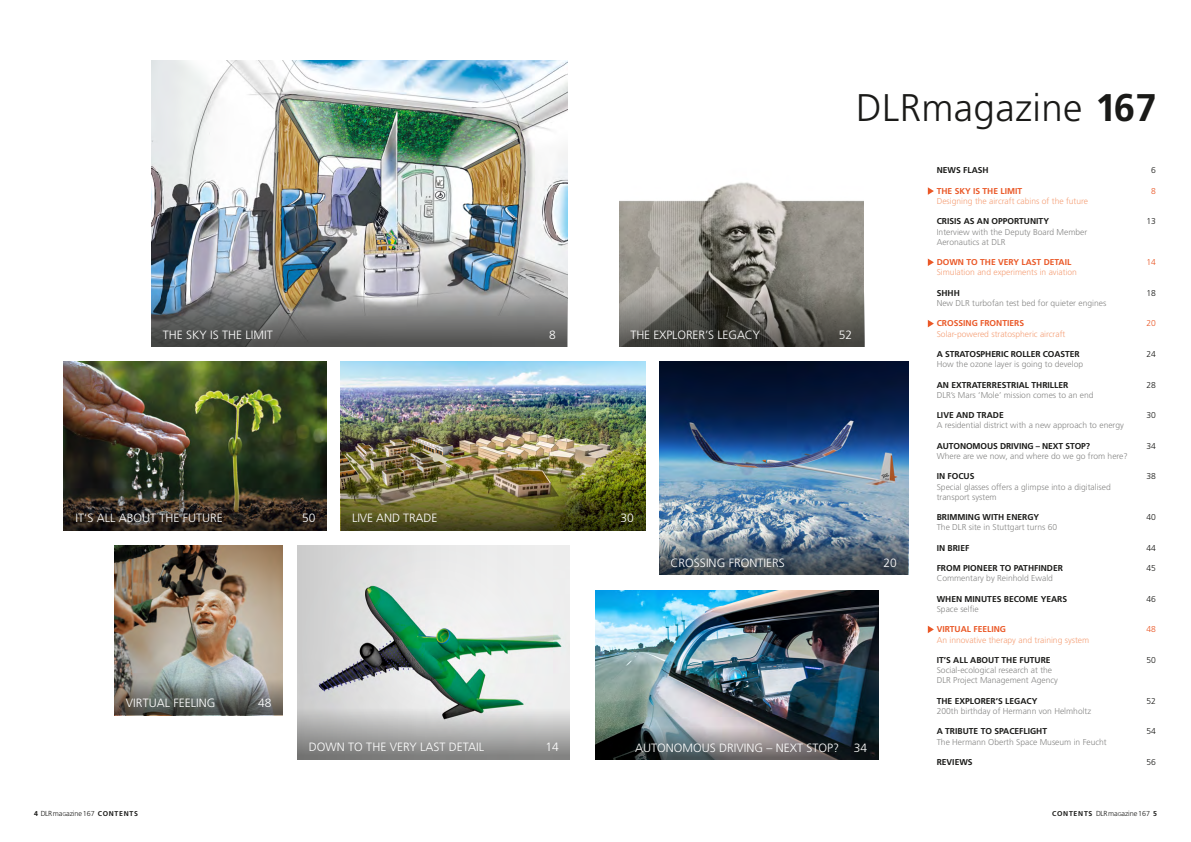
<style>
.page{position:relative;width:1191px;height:842px;background:#fff}
.page>*{position:absolute;margin:0;border:0;box-sizing:border-box;transform-origin:0 0}
.Magazinausgabe{font:300 38.5px "Frutiger LT Std";letter-spacing:.01em;color:#1a1a18}
.Inhalt__im_Bild{font:300 12px "Frutiger LT Std";color:#fff}
.Fliesstext_Inhalt_no{font:300 8.5px/10.2px "Frutiger LT Std";color:#878786}
.Fliesstext_Inhalt_no-2{font:700 8.5px "Frutiger LT Std";color:#1a1a18}
.Fliesstext_Inhalt_no-3{font:300 8.5px "Frutiger LT Std";color:#f5a179}
.Fliesstext_Inhalt_no-4{font:700 8.5px "Frutiger LT Std";color:#ea5827}
.Fliesstext_Inhalt_no-5{font:300 8.5px "Frutiger LT Std";color:#1a1a18}
.Fliesstext_Inhalt_no-6{font:300 8.5px "Frutiger LT Std";color:#ea5827}
.t1{font:300 7.3px "Frutiger LT Std";letter-spacing:-.015em;color:#1a1a18}
.s1{font-weight:700}
.s2{font-weight:700;font-size:7px}
.s3{font-size:5.6px}
.s4{font-size:7.2px}
</style>
<div class="page">
<img style="left:297px;top:546px;width:273px;height:157px">
<img style="left:64px;top:361px;width:262px;height:117px">
<img style="left:151px;top:61px;width:416px;height:228px">
<img style="left:595px;top:590px;width:283px;height:133px">
<img style="left:114px;top:546px;width:169px;height:169px">
<img style="left:341px;top:361px;width:304px;height:119px">
<img style="left:619px;top:182px;width:244px;height:104px">
<svg style="left:151px;top:289px;width:416px;height:58px;background:#757677"></svg>
<svg style="left:297px;top:703px;width:273px;height:57px;background:#aaacaa"></svg>
<svg style="left:115px;top:675px;width:168px;height:40px;background:#767a76"></svg>
<svg style="left:595px;top:723px;width:283px;height:37px;background:#52595c"></svg>
<svg style="left:64px;top:478px;width:263px;height:52px;background:#2f2c21"></svg>
<img style="left:341px;top:480px;width:304px;height:50px">
<img style="left:659px;top:361px;width:249px;height:166px">
<img style="left:659px;top:527px;width:249px;height:48px">
<svg style="left:619px;top:286px;width:245px;height:61px;background:#5e5d57"></svg>
<svg style="left:927px;top:187px;width:7px;height:8px"></svg>
<svg style="left:927px;top:259px;width:7px;height:7px"></svg>
<svg style="left:927px;top:320px;width:7px;height:7px"></svg>
<svg style="left:927px;top:626px;width:7px;height:7px"></svg>
<p class="Magazinausgabe" style="left:856px;top:86px;width:302px">DLRmagazine <span class="s1">167</span></p>
<p class="Inhalt__im_Bild" style="left:163px;top:328px;width:112px">THE SKY IS THE LIMIT</p>
<p class="Inhalt__im_Bild" style="left:549px;top:328px;width:8px">8</p>
<p class="Inhalt__im_Bild" style="left:630px;top:328px;width:131px">THE EXPLORER’S LEGACY</p>
<p class="Inhalt__im_Bild" style="left:839px;top:328px;width:15px">52</p>
<p class="Inhalt__im_Bild" style="left:75px;top:511px;width:149px">IT’S ALL ABOUT THE FUTURE</p>
<p class="Inhalt__im_Bild" style="left:302px;top:511px;width:15px">50</p>
<p class="Inhalt__im_Bild" style="left:352px;top:511px;width:87px">LIVE AND TRADE</p>
<p class="Inhalt__im_Bild" style="left:620px;top:511px;width:15px">30</p>
<p class="Inhalt__im_Bild" style="left:670px;top:556px;width:116px">CROSSING FRONTIERS</p>
<p class="Inhalt__im_Bild" style="left:883px;top:556px;width:15px">20</p>
<p class="Inhalt__im_Bild" style="left:126px;top:696px;width:91px">VIRTUAL FEELING</p>
<p class="Inhalt__im_Bild" style="left:258px;top:696px;width:15px">48</p>
<p class="Inhalt__im_Bild" style="left:309px;top:740px;width:177px">DOWN TO THE VERY LAST DETAIL</p>
<p class="Inhalt__im_Bild" style="left:545px;top:740px;width:15px">14</p>
<p class="Inhalt__im_Bild" style="left:635px;top:741px;width:233px">AUTONOMOUS DRIVING – NEXT STOP? 34</p>
<p class="Fliesstext_Inhalt_no-2" style="left:936px;top:165px;width:53px">NEWS FLASH</p>
<p class="Fliesstext_Inhalt_no-5" style="left:1151px;top:166px;width:6px">6</p>
<p class="Fliesstext_Inhalt_no-4" style="left:936px;top:186px;width:87px">THE SKY IS THE LIMIT</p>
<p class="Fliesstext_Inhalt_no-6" style="left:1151px;top:186px;width:6px">8</p>
<p class="Fliesstext_Inhalt_no-3" style="left:936px;top:196px;width:153px">Designing the aircraft cabins of the future</p>
<p class="Fliesstext_Inhalt_no-2" style="left:936px;top:216px;width:114px">CRISIS AS AN OPPORTUNITY</p>
<p class="Fliesstext_Inhalt_no-5" style="left:1146px;top:217px;width:11px">13</p>
<p class="Fliesstext_Inhalt_no" style="left:936px;top:227px;width:152px">Interview with the Deputy Board Member<br>Aeronautics at DLR</p>
<p class="Fliesstext_Inhalt_no-4" style="left:936px;top:257px;width:136px">DOWN TO THE VERY LAST DETAIL</p>
<p class="Fliesstext_Inhalt_no-6" style="left:1146px;top:257px;width:11px">14</p>
<p class="Fliesstext_Inhalt_no-3" style="left:936px;top:268px;width:142px">Simulation and experiments in aviation</p>
<p class="Fliesstext_Inhalt_no-2" style="left:936px;top:288px;width:25px">SHHH</p>
<p class="Fliesstext_Inhalt_no-5" style="left:1146px;top:288px;width:11px">18</p>
<p class="Fliesstext_Inhalt_no" style="left:936px;top:298px;width:171px">New DLR turbofan test bed for quieter engines</p>
<p class="Fliesstext_Inhalt_no-4" style="left:936px;top:318px;width:89px">CROSSING FRONTIERS</p>
<p class="Fliesstext_Inhalt_no-6" style="left:1146px;top:319px;width:11px">20</p>
<p class="Fliesstext_Inhalt_no-3" style="left:936px;top:329px;width:130px">Solar-powered stratospheric aircraft</p>
<p class="Fliesstext_Inhalt_no-2" style="left:936px;top:349px;width:144px">A STRATOSPHERIC ROLLER COASTER</p>
<p class="Fliesstext_Inhalt_no-5" style="left:1146px;top:349px;width:11px">24</p>
<p class="Fliesstext_Inhalt_no" style="left:936px;top:359px;width:148px">How the ozone layer is going to develop</p>
<p class="Fliesstext_Inhalt_no-2" style="left:936px;top:380px;width:133px">AN EXTRATERRESTRIAL THRILLER</p>
<p class="Fliesstext_Inhalt_no-5" style="left:1146px;top:380px;width:11px">28</p>
<p class="Fliesstext_Inhalt_no" style="left:936px;top:390px;width:158px">DLR’s Mars ‘Mole’ mission comes to an end</p>
<p class="Fliesstext_Inhalt_no-2" style="left:936px;top:410px;width:69px">LIVE AND TRADE</p>
<p class="Fliesstext_Inhalt_no-5" style="left:1146px;top:410px;width:11px">30</p>
<p class="Fliesstext_Inhalt_no" style="left:936px;top:420px;width:189px">A residential district with a new approach to energy</p>
<p class="Fliesstext_Inhalt_no-2" style="left:936px;top:441px;width:155px">AUTONOMOUS DRIVING – NEXT STOP?</p>
<p class="Fliesstext_Inhalt_no-5" style="left:1146px;top:441px;width:11px">34</p>
<p class="Fliesstext_Inhalt_no" style="left:936px;top:451px;width:193px">Where are we now, and where do we go from here?</p>
<p class="Fliesstext_Inhalt_no-2" style="left:936px;top:471px;width:39px">IN FOCUS</p>
<p class="Fliesstext_Inhalt_no-5" style="left:1146px;top:472px;width:11px">38</p>
<p class="Fliesstext_Inhalt_no" style="left:936px;top:482px;width:176px">Special glasses offers a glimpse into a digitalised transport system</p>
<p class="Fliesstext_Inhalt_no-2" style="left:936px;top:512px;width:104px">BRIMMING WITH ENERGY</p>
<p class="Fliesstext_Inhalt_no-5" style="left:1146px;top:512px;width:11px">40</p>
<p class="Fliesstext_Inhalt_no" style="left:936px;top:522px;width:122px">The DLR site in Stuttgart turns 60</p>
<p class="Fliesstext_Inhalt_no-2" style="left:936px;top:543px;width:34px">IN BRIEF</p>
<p class="Fliesstext_Inhalt_no-5" style="left:1146px;top:543px;width:11px">44</p>
<p class="Fliesstext_Inhalt_no-2" style="left:936px;top:563px;width:128px">FROM PIONEER TO PATHFINDER</p>
<p class="Fliesstext_Inhalt_no-5" style="left:1146px;top:563px;width:11px">45</p>
<p class="Fliesstext_Inhalt_no" style="left:936px;top:573px;width:118px">Commentary by Reinhold Ewald</p>
<p class="Fliesstext_Inhalt_no-2" style="left:936px;top:594px;width:132px">WHEN MINUTES BECOME YEARS</p>
<p class="Fliesstext_Inhalt_no-5" style="left:1146px;top:594px;width:11px">46</p>
<p class="Fliesstext_Inhalt_no" style="left:936px;top:604px;width:44px">Space selfie</p>
<p class="Fliesstext_Inhalt_no-4" style="left:936px;top:624px;width:71px">VIRTUAL FEELING</p>
<p class="Fliesstext_Inhalt_no-6" style="left:1146px;top:625px;width:11px">48</p>
<p class="Fliesstext_Inhalt_no-3" style="left:936px;top:635px;width:154px">An innovative therapy and training system</p>
<p class="Fliesstext_Inhalt_no-2" style="left:936px;top:655px;width:115px">IT’S ALL ABOUT THE FUTURE</p>
<p class="Fliesstext_Inhalt_no-5" style="left:1146px;top:655px;width:11px">50</p>
<p class="Fliesstext_Inhalt_no" style="left:936px;top:665px;width:123px">Social-ecological research at the<br>DLR Project Management Agency</p>
<p class="Fliesstext_Inhalt_no-2" style="left:936px;top:696px;width:102px">THE EXPLORER’S LEGACY</p>
<p class="Fliesstext_Inhalt_no-5" style="left:1146px;top:696px;width:11px">52</p>
<p class="Fliesstext_Inhalt_no" style="left:936px;top:706px;width:156px">200th birthday of Hermann von Helmholtz</p>
<p class="Fliesstext_Inhalt_no-2" style="left:936px;top:726px;width:112px">A TRIBUTE TO SPACEFLIGHT</p>
<p class="Fliesstext_Inhalt_no-5" style="left:1146px;top:727px;width:11px">54</p>
<p class="Fliesstext_Inhalt_no" style="left:936px;top:737px;width:172px">The Hermann Oberth Space Museum in Feucht</p>
<p class="Fliesstext_Inhalt_no-2" style="left:936px;top:757px;width:37px">REVIEWS</p>
<p class="Fliesstext_Inhalt_no-5" style="left:1146px;top:757px;width:11px">56</p>
<p class="t1" style="left:34px;top:809px;width:105px"><span class="s2">4</span> DLRma<span class="s3">G</span>azine<span class="s4">167</span> <span class="s2">CONTENTS</span></p>
<p class="t1" style="left:1052px;top:809px;width:106px"><span class="s2">CONTENTS</span> DLRma<span class="s3">G</span>azine<span class="s4">167</span> <span class="s2">5</span></p>
</div>
